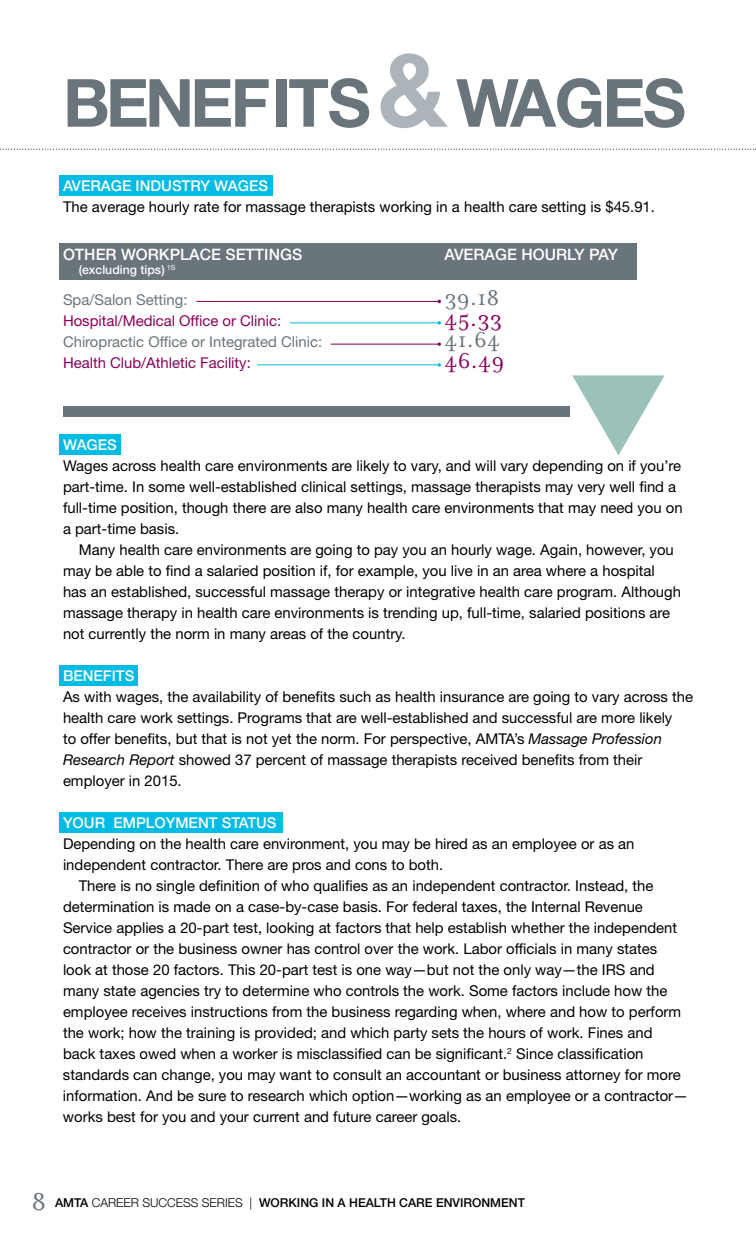
<style>
.page{position:relative;width:756px;height:1260px;background:#fff}
.page>*{position:absolute;margin:0;border:0;box-sizing:border-box;transform-origin:0 0}
.t1{font:700 66.5px "Helvetica Neue LT Std";letter-spacing:-.04em;color:#6a747b}
.t2{font:24.5px "Mrs Eaves Roman";color:#6a747b}
.t3{font:24.5px "Mrs Eaves Roman";color:#8b005a}
.t4{font:500 15.75px "Helvetica Neue LT Std";color:#fff}
.t5{font:14.88px/21px "Helvetica Neue LT Std";color:#000}
.t6{font:14.88px "Helvetica Neue LT Std";color:#8b005a}
.t7{font:14.88px "Helvetica Neue LT Std";color:#6a747b}
.t8{font:500 14.88px "Helvetica Neue LT Std";color:#fff}
.t9{font:500 12.25px "Helvetica Neue LT Std";color:#000}
.t10{font:500 12.25px "Helvetica Neue LT Std";color:#fff}
.s1{font-size:101.5px;color:#acb4ba}
.s2{font-style:italic}
.s3{font-family:"Mrs Eaves Roman";font-weight:400;font-size:28px;color:#6a747b}
.s4{font-weight:300}
</style>
<div class="page">
<div style="left:60px;top:812px;width:224px;height:21px;background:#00bce4"></div>
<div style="left:60px;top:665px;width:78px;height:21px;background:#00bce4"></div>
<div style="left:60px;top:434px;width:61px;height:21px;background:#00bce4"></div>
<div style="left:60px;top:175px;width:213px;height:21px;background:#00bce4"></div>
<svg style="left:0;top:149px;width:756px;height:1px"></svg>
<div style="left:60px;top:243px;width:577px;height:37px;background:#6a747b"></div>
<hr style="left:196px;top:301px;width:243px;height:1px;background:#8b005a">
<hr style="left:331px;top:344px;width:108px;height:1px;background:#8b005a">
<hr style="left:290px;top:322px;width:149px;height:1px;background:#00bce4">
<hr style="left:257px;top:364px;width:182px;height:1px;background:#00bce4">
<div style="left:63px;top:406px;width:507px;height:10px;background:#6a747b"></div>
<svg style="left:572px;top:375px;width:93px;height:80px"></svg>
<h1 class="t1" style="left:63px;top:62px;width:625px">BENEFITS<span class="s1">&amp;</span> WAGES</h1>
<p class="t8" style="left:63px;top:177px;width:207px">AVERAGE INDUSTRY WAGES</p>
<p class="t5" style="left:63px;top:196px;width:594px">The average hourly rate for massage therapists working in a health care setting is $45.91.</p>
<p class="t4" style="left:63px;top:245px;width:241px">OTHER WORKPLACE SETTINGS</p>
<p class="t4" style="left:444px;top:245px;width:175px">AVERAGE HOURLY PAY</p>
<p class="t10" style="left:79px;top:262px;width:98px">(excluding tips) <sup>1S</sup></p>
<p class="t7" style="left:63px;top:291px;width:126px">Spa/Salon Setting:</p>
<h2 class="t2" style="left:444px;top:285px;width:56px">39.18</h2>
<p class="t6" style="left:63px;top:312px;width:220px">Hospital/Medical Office or Clinic:</p>
<h2 class="t3" style="left:444px;top:306px;width:59px">45.33</h2>
<p class="t7" style="left:63px;top:333px;width:261px">Chiropractic Office or Integrated Clinic:</p>
<h2 class="t2" style="left:444px;top:327px;width:57px">41.64</h2>
<p class="t6" style="left:63px;top:354px;width:189px">Health Club/Athletic Facility:</p>
<h2 class="t3" style="left:444px;top:348px;width:61px">46.49</h2>
<p class="t8" style="left:63px;top:436px;width:55px">WAGES</p>
<p class="t5" style="left:63px;top:455px;width:621px">Wages across health care environments are likely to vary, and will vary depending on if you’re part-time. In some well-established clinical settings, massage therapists may very well find a full-time position, though there are also many health care environments that may need you on a part-time basis.</p>
<p class="t5" style="left:63px;top:539px;width:619px;text-indent:16px">Many health care environments are going to pay you an hourly wage. Again, however, you may be able to find a salaried position if, for example, you live in an area where a hospital has an established, successful massage therapy or integrative health care program. Although massage therapy in health care environments is trending up, full-time, salaried positions are not currently the norm in many areas of the country.</p>
<p class="t8" style="left:63px;top:667px;width:73px">BENEFITS</p>
<p class="t5" style="left:63px;top:686px;width:632px">As with wages, the availability of benefits such as health insurance are going to vary across the health care work settings. Programs that are well-established and successful are more likely<br>to offer benefits, but that is not yet the norm. For perspective, AMTA’s <span class="s2">Massage Profession Research Report</span> showed 37 percent of massage therapists received benefits from their employer in 2015.</p>
<p class="t8" style="left:63px;top:814px;width:215px">YOUR EMPLOYMENT STATUS</p>
<p class="t5" style="left:63px;top:833px;width:573px">Depending on the health care environment, you may be hired as an employee or as an independent contractor. There are pros and cons to both.</p>
<p class="t5" style="left:63px;top:875px;width:627px;text-indent:16px">There is no single definition of who qualifies as an independent contractor. Instead, the determination is made on a case-by-case basis. For federal taxes, the Internal Revenue Service applies a 20-part test, looking at factors that help establish whether the independent contractor or the business owner has control over the work. Labor officials in many states look at those 20 factors. This 20-part test is one way—but not the only way—the IRS and many state agencies try to determine who controls the work. Some factors include how the employee receives instructions from the business regarding when, where and how to perform the work; how the training is provided; and which party sets the hours of work. Fines and back taxes owed when a worker is misclassified can be significant.<sup>2</sup> Since classification standards can change, you may want to consult an accountant or business attorney for more information. And be sure to research which option—working as an employee or a contractor— works best for you and your current and future career goals.</p>
<p class="t9" style="left:32px;top:1195px;width:495px"><span class="s3">8</span> AMTA <span class="s4">CAREER SUCCESS SERIES |</span> WORKING IN A HEALTH CARE ENVIRONMENT</p>
</div>
